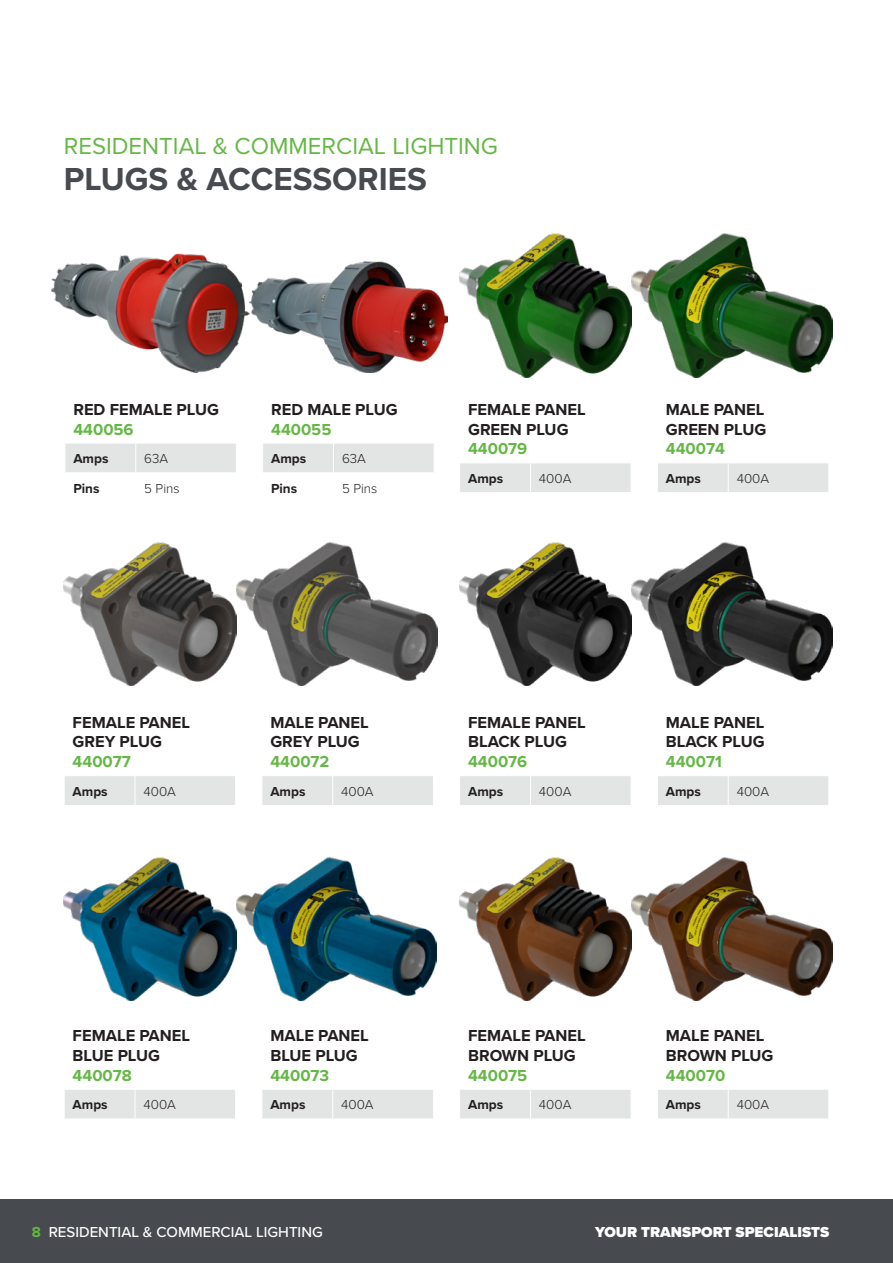
<style>
.page{position:relative;width:893px;height:1263px;background:#fff}
.page>*{position:absolute;margin:0;border:0;box-sizing:border-box;transform-origin:0 0}
._2__Product_Heading{font:700 33px "Proxima Nova";color:#474b4f}
._1__Series_Heading{font:24px "Proxima Nova";color:#65b746}
.First_Heading{font:700 16.5px/19.8px "Proxima Nova";color:#231f20}
.First_Heading-2{font:700 16.5px "Proxima Nova";color:#65b746}
.t1{font:500 15px "Proxima Nova";color:#fff}
.t2{font:900 15px "Proxima Nova";color:#fff}
.Subheading{font:700 13.5px "Proxima Nova";color:#231f20}
.Table_Body{font:300 13.5px "Proxima Nova";color:#231f20}
.s1{color:#65b746}
.s2{font-weight:700;color:#65b746}
</style>
<div class="page">
<div style="left:0;top:1199px;width:893px;height:64px;background:#474b4f"></div>
<img style="left:52px;top:253px;width:197px;height:120px">
<div style="left:65px;top:444px;width:171px;height:28px;background:#e3e4e4"></div>
<div style="left:263px;top:444px;width:171px;height:28px;background:#e3e4e4"></div>
<img style="left:249px;top:262px;width:198px;height:111px">
<img style="left:459px;top:542px;width:373px;height:144px">
<img style="left:64px;top:542px;width:373px;height:144px">
<img style="left:64px;top:857px;width:373px;height:143px">
<img style="left:459px;top:234px;width:373px;height:143px">
<img style="left:459px;top:857px;width:373px;height:143px">
<div style="left:460px;top:463px;width:171px;height:29px;background:#e3e4e4"></div>
<div style="left:658px;top:463px;width:170px;height:29px;background:#e3e4e4"></div>
<div style="left:65px;top:776px;width:170px;height:29px;background:#e3e4e4"></div>
<div style="left:262px;top:776px;width:171px;height:29px;background:#e3e4e4"></div>
<div style="left:460px;top:776px;width:171px;height:29px;background:#e3e4e4"></div>
<div style="left:658px;top:776px;width:170px;height:29px;background:#e3e4e4"></div>
<div style="left:65px;top:1090px;width:170px;height:29px;background:#e3e4e4"></div>
<div style="left:262px;top:1090px;width:171px;height:29px;background:#e3e4e4"></div>
<div style="left:460px;top:1090px;width:171px;height:29px;background:#e3e4e4"></div>
<div style="left:658px;top:1090px;width:170px;height:29px;background:#e3e4e4"></div>
<p class="_1__Series_Heading" style="left:64px;top:128px;width:436px">RESIDENTIAL &amp; COMMERCIAL LIGHTING</p>
<p class="_2__Product_Heading" style="left:64px;top:154px;width:365px">PLUGS &amp; ACCESSORIES</p>
<p class="First_Heading" style="left:73px;top:399px;width:147px">RED FEMALE PLUG<br><span class="s1">440056</span></p>
<p class="Subheading" style="left:73px;top:449px;width:37px">Amps</p>
<p class="Table_Body" style="left:144px;top:449px;width:25px">63A</p>
<p class="Subheading" style="left:73px;top:478px;width:28px">Pins</p>
<p class="Table_Body" style="left:144px;top:478px;width:37px">5 Pins</p>
<p class="First_Heading" style="left:271px;top:399px;width:128px">RED MALE PLUG<br><span class="s1">440055</span></p>
<p class="Subheading" style="left:271px;top:449px;width:37px">Amps</p>
<p class="Table_Body" style="left:342px;top:449px;width:25px">63A</p>
<p class="Subheading" style="left:271px;top:478px;width:28px">Pins</p>
<p class="Table_Body" style="left:342px;top:478px;width:37px">5 Pins</p>
<p class="First_Heading" style="left:468px;top:399px;width:119px">FEMALE PANEL<br>GREEN PLUG<br><span class="s1">440079</span></p>
<p class="Subheading" style="left:468px;top:468px;width:37px">Amps</p>
<p class="Table_Body" style="left:539px;top:468px;width:34px">400A</p>
<p class="First_Heading" style="left:666px;top:399px;width:100px">MALE PANEL</p>
<p class="First_Heading" style="left:666px;top:419px;width:102px">GREEN PLUG<br><span class="s1">440074</span></p>
<p class="Subheading" style="left:666px;top:468px;width:37px">Amps</p>
<p class="Table_Body" style="left:737px;top:468px;width:34px">400A</p>
<p class="First_Heading" style="left:73px;top:712px;width:119px">FEMALE PANEL<br>GREY PLUG</p>
<p class="First_Heading-2" style="left:73px;top:749px;width:60px">440077</p>
<p class="Subheading" style="left:73px;top:781px;width:37px">Amps</p>
<p class="Table_Body" style="left:144px;top:781px;width:34px">400A</p>
<p class="First_Heading" style="left:270px;top:712px;width:100px">MALE PANEL</p>
<p class="First_Heading" style="left:270px;top:732px;width:91px">GREY PLUG</p>
<p class="First_Heading-2" style="left:270px;top:749px;width:61px">440072</p>
<p class="Subheading" style="left:270px;top:781px;width:37px">Amps</p>
<p class="Table_Body" style="left:341px;top:781px;width:34px">400A</p>
<p class="First_Heading" style="left:468px;top:712px;width:119px">FEMALE PANEL<br>BLACK PLUG<br><span class="s1">440076</span></p>
<p class="Subheading" style="left:468px;top:781px;width:37px">Amps</p>
<p class="Table_Body" style="left:539px;top:781px;width:34px">400A</p>
<p class="First_Heading" style="left:666px;top:712px;width:100px">MALE PANEL</p>
<p class="First_Heading" style="left:666px;top:732px;width:100px">BLACK PLUG<br><span class="s1">440071</span></p>
<p class="Subheading" style="left:666px;top:781px;width:37px">Amps</p>
<p class="Table_Body" style="left:737px;top:781px;width:34px">400A</p>
<p class="First_Heading" style="left:73px;top:1025px;width:119px">FEMALE PANEL<br>BLUE PLUG</p>
<p class="First_Heading-2" style="left:73px;top:1063px;width:61px">440078</p>
<p class="Subheading" style="left:73px;top:1095px;width:37px">Amps</p>
<p class="Table_Body" style="left:144px;top:1095px;width:34px">400A</p>
<p class="First_Heading" style="left:270px;top:1025px;width:100px">MALE PANEL</p>
<p class="First_Heading" style="left:270px;top:1045px;width:89px">BLUE PLUG</p>
<p class="First_Heading-2" style="left:270px;top:1063px;width:60px">440073</p>
<p class="Subheading" style="left:270px;top:1095px;width:37px">Amps</p>
<p class="Table_Body" style="left:341px;top:1095px;width:34px">400A</p>
<p class="First_Heading" style="left:468px;top:1025px;width:119px">FEMALE PANEL<br>BROWN PLUG<br><span class="s1">440075</span></p>
<p class="Subheading" style="left:468px;top:1095px;width:37px">Amps</p>
<p class="Table_Body" style="left:539px;top:1095px;width:34px">400A</p>
<p class="First_Heading" style="left:666px;top:1025px;width:100px">MALE PANEL</p>
<p class="First_Heading" style="left:666px;top:1045px;width:109px">BROWN PLUG<br><span class="s1">440070</span></p>
<p class="Subheading" style="left:666px;top:1095px;width:37px">Amps</p>
<p class="Table_Body" style="left:737px;top:1095px;width:34px">400A</p>
<p class="t1" style="left:32px;top:1221px;width:292px"><span class="s2">8</span> RESIDENTIAL &amp; COMMERCIAL LIGHTING</p>
<p class="t2" style="left:595px;top:1221px;width:236px">YOUR TRANSPORT SPECIALISTS</p>
</div>
